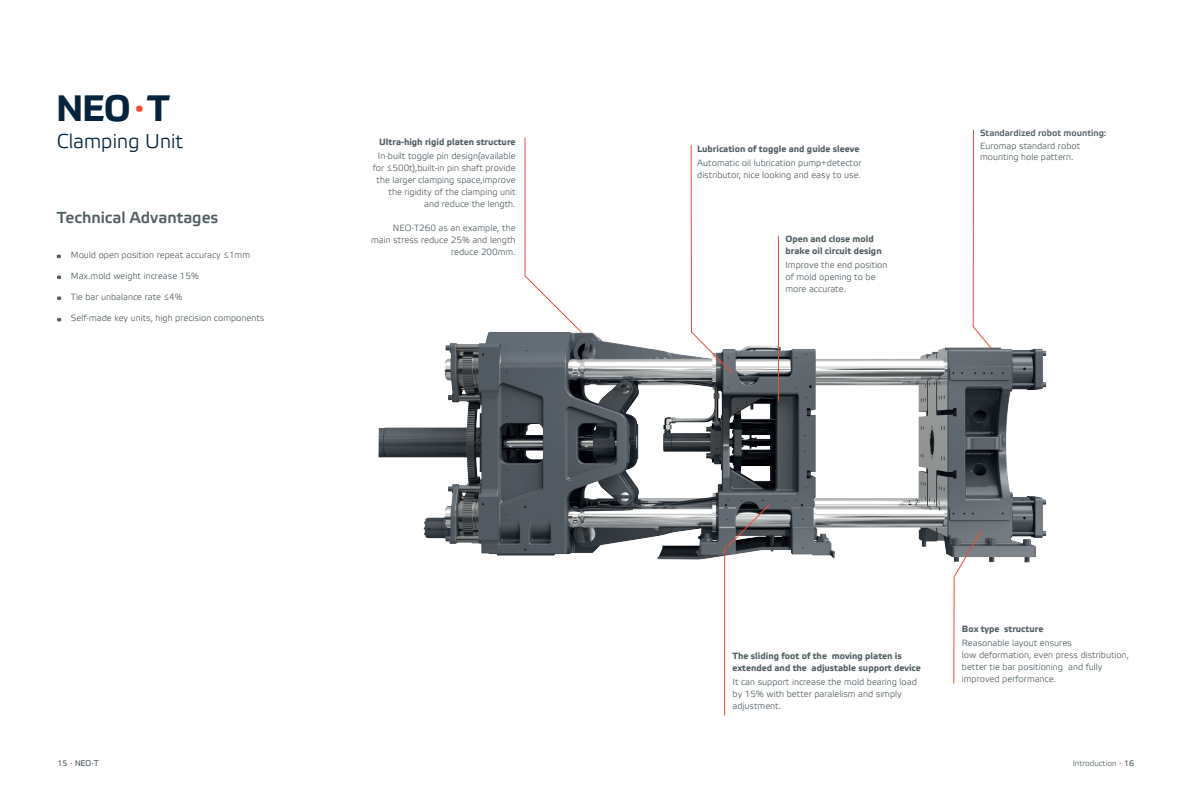
<style>
.page{position:relative;width:1191px;height:808px;background:#fff}
.page>*{position:absolute;margin:0;border:0;box-sizing:border-box;transform-origin:0 0}
.t1{font:700 36px "Prometo";color:#03243c}
.t2{font:300 20px "Etelka";color:#03243c}
.t3{font:500 16px "Etelka";color:#505d62}
.t4{font:300 9px/12px "Etelka";color:#505d62}
.t5{font:700 9px/12px "Etelka Text";color:#505d62}
.t6{font:500 9px "Etelka";color:#505d62}
.t7{font:300 8px "Etelka";color:#505d62}
.t8{font:8px "Prometo";color:#505d62}
.s1{color:#ef4d35}
.s2{font-family:"Etelka Text"}
.s3{font-family:"Etelka Text";font-weight:400}
</style>
<div class="page">
<svg style="left:57px;top:275px;width:4px;height:4px"></svg>
<svg style="left:57px;top:296px;width:4px;height:4px"></svg>
<svg style="left:57px;top:255px;width:4px;height:3px"></svg>
<svg style="left:57px;top:318px;width:4px;height:3px"></svg>
<hr style="left:524px;top:138px;width:1px;height:138px;background:#ef4d35">
<svg style="left:524px;top:275px;width:29px;height:28px"></svg>
<img style="left:378px;top:303px;width:669px;height:260px">
<svg style="left:690px;top:144px;width:43px;height:230px"></svg>
<svg style="left:972px;top:129px;width:20px;height:220px"></svg>
<svg style="left:953px;top:530px;width:29px;height:154px"></svg>
<hr style="left:778px;top:236px;width:1px;height:165px;background:#ef4d35">
<hr style="left:724px;top:550px;width:1px;height:165px;background:#ef4d35">
<svg style="left:723px;top:504px;width:47px;height:46px;background:#5e5e62"></svg>
<p class="t1" style="left:57px;top:86px;width:115px">NEO <span class="s1">·</span> T</p>
<p class="t2" style="left:57px;top:129px;width:128px">Clamping Unit</p>
<p class="t3" style="left:57px;top:207px;width:163px">Technical Advantages</p>
<p class="t4" style="left:71px;top:249px;width:181px">Mould open position repeat accuracy ≤1mm</p>
<p class="t4" style="left:71px;top:270px;width:129px">Max.mold weight increase 15%</p>
<p class="t4" style="left:71px;top:291px;width:113px">Tie bar unbalance rate ≤4%</p>
<p class="t4" style="left:71px;top:312px;width:195px">Self-made key units, high precision components</p>
<p class="t5" style="left:379px;top:136px;width:138px">Ultra-high rigid platen structure</p>
<p class="t4" style="left:373px;top:150px;width:144px;text-align:right">In-built toggle pin design(available for ≤500t),built-in pin shaft provide the larger clamping space,improve the rigidity of the clamping unit and reduce the length.</p>
<p class="t4" style="left:371px;top:222px;width:146px;text-align:right">NEO·T260 as an example, the main stress reduce 25% and length reduce 200mm.</p>
<p class="t8" style="left:58px;top:758px;width:43px"><span class="s2">15</span> <sup>.</sup> NEO<span class="s2">·</span>T</p>
<p class="t5" style="left:697px;top:143px;width:164px">Lubrication of toggle and guide sleeve</p>
<p class="t4" style="left:697px;top:157px;width:166px">Automatic oil lubrication pump+detector distributor, nice looking and easy to use.</p>
<p class="t5" style="left:785px;top:233px;width:98px">Open and close mold brake oil circuit design</p>
<p class="t4" style="left:785px;top:259px;width:104px">Improve the end position of mold opening to be more accurate.</p>
<p class="t6" style="left:980px;top:128px;width:128px">Standardized robot mounting:</p>
<p class="t4" style="left:980px;top:141px;width:102px;line-height:10.8px">Euromap standard robot mounting hole pattern.</p>
<p class="t5" style="left:732px;top:650px;width:190px">The sliding foot of the moving platen is extended and the adjustable support device</p>
<p class="t4" style="left:732px;top:676px;width:186px">It can support increase the mold bearing load by 15% with better paralelism and simply adjustment.</p>
<p class="t5" style="left:962px;top:623px;width:83px">Box type structure</p>
<p class="t4" style="left:962px;top:637px;width:111px">Reasonable layout ensures</p>
<p class="t4" style="left:962px;top:649px;width:169px">low deformation, even press distribution, better tie bar positioning and fully improved performance.</p>
<p class="t7" style="left:1072px;top:758px;width:63px">Introduction <sup>.</sup> <span class="s3">16</span></p>
</div>
